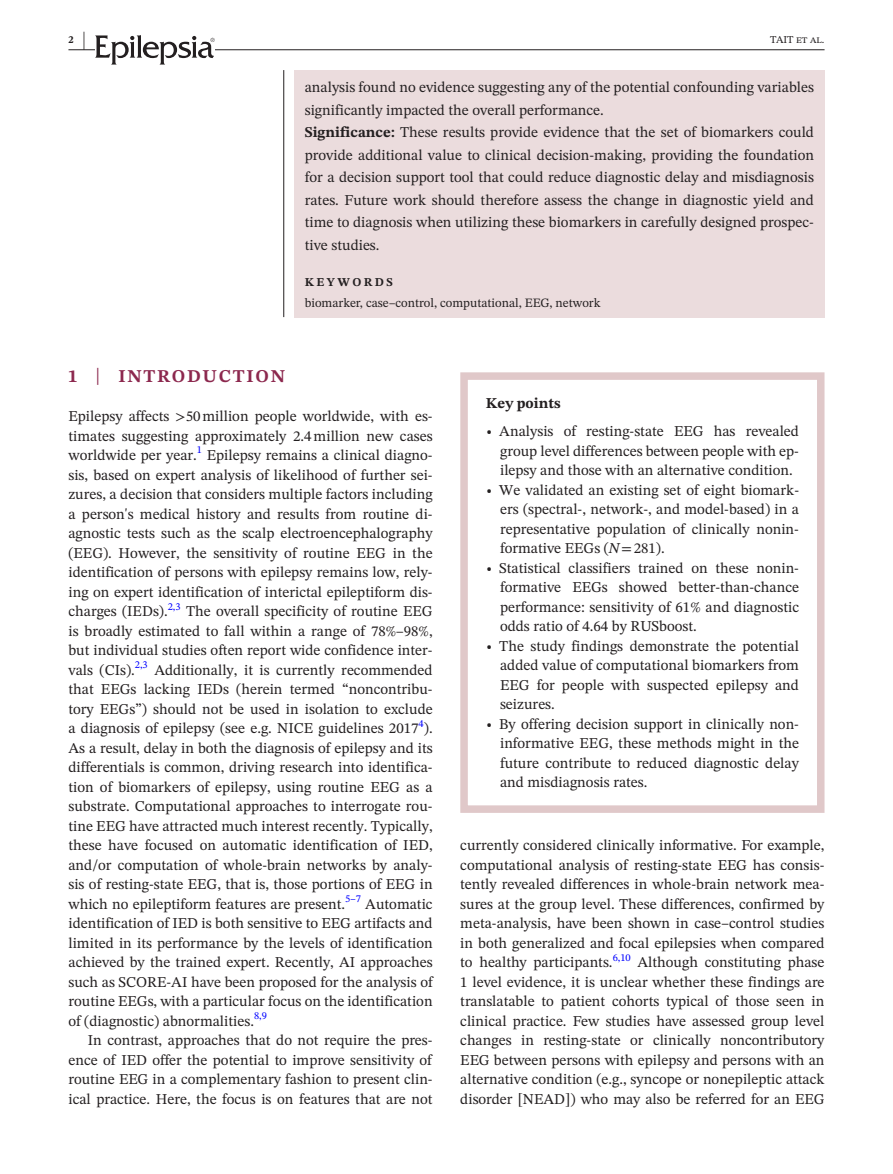
<style>
.page{position:relative;width:893px;height:1174px;background:#fff}
.page>*{position:absolute;margin:0;border:0;box-sizing:border-box;transform-origin:0 0}
.t1{font:700 18px "STIX Two Text";letter-spacing:.1em;color:#8c284e}
.t2{font:15px/19.5px "STIX Two Text";color:#231f20;text-align:justify}
.t3{font:700 15px "STIX Two Text";color:#231f20}
.t4{font:12.75px "STIX Two Text";color:#231f20}
.t5{font:700 12px "STIX Two Text";letter-spacing:.2em;color:#231f20}
.t6{font:10.5px "STIX Two Text";color:#00f}
.t7{font:10.5px "STIX Two Text";color:#231f20}
.t8{font:700 10.5px "STIX Two Text";color:#231f20}
.s1{font-size:21px}
.s2{font-weight:700}
.s3{font-weight:400;font-size:23.7px}
.s4{font-family:"STIX"}
.s5{font-style:italic}
</style>
<div class="page">
<hr style="left:68px;top:49px;width:756px;height:1px;background:#231f20">
<svg style="left:95px;top:35px;width:120px;height:30px"></svg>
<div style="left:294px;top:70px;width:530px;height:247px;background:#ebdcdd"></div>
<hr style="left:283px;top:70px;width:1px;height:247px;background:#231f20">
<div style="left:460px;top:372px;width:364px;height:441px;border:8px solid #e0c8c9"></div>
<p class="t8" style="left:68px;top:32px;width:18px">2 <span class="s1">|</span></p>
<p class="t7" style="left:770px;top:32px;width:56px">TAIT et al.</p>
<p class="t2" style="left:305px;top:76px;width:511px;line-height:22.5px;text-align:left">analysis found no evidence suggesting any of the potential confounding variables significantly impacted the overall performance.<br><span class="s2">Significance:</span> These results provide evidence that the set of biomarkers could provide additional value to clinical decision-making, providing the foundation for a decision support tool that could reduce diagnostic delay and misdiagnosis rates. Future work should therefore assess the change in diagnostic yield and time to diagnosis when utilizing these biomarkers in carefully designed prospec&shy;tive studies.</p>
<p class="t5" style="left:305px;top:273px;width:90px">KEYWORDS</p>
<p class="t4" style="left:305px;top:293px;width:297px">biomarker, case–control, computational, EEG, network</p>
<p class="t1" style="left:68px;top:363px;width:218px">1 <span class="s3">|</span> INTRODUCTION</p>
<p class="t2" style="left:68px;top:406px;width:366px">Epilepsy affects <span class="s4">&gt;</span>50million people worldwide, with es&shy;timates suggesting approximately 2.4million new cases worldwide per year.</p>
<p class="t6" style="left:197px;top:442px;width:7px">1</p>
<p class="t2" style="left:68px;top:445px;width:366px;text-indent:138px">Epilepsy remains a clinical diagno&shy;sis, based on expert analysis of likelihood of further sei&shy;zures, a decision that considers multiple factors including a person's medical history and results from routine di&shy;agnostic tests such as the scalp electroencephalography (EEG). However, the sensitivity of routine EEG in the identification of persons with epilepsy remains low, rely&shy;ing on expert identification of interictal epileptiform dis&shy;charges (IEDs).</p>
<p class="t6" style="left:168px;top:598px;width:14px">2,3</p>
<p class="t2" style="left:68px;top:601px;width:366px;text-indent:118px">The overall specificity of routine EEG is broadly estimated to fall within a range of 78%–98%, but individual studies often report wide confidence inter&shy;vals (CIs).</p>
<p class="t6" style="left:135px;top:657px;width:14px">2,3</p>
<p class="t2" style="left:68px;top:660px;width:366px;text-indent:86px">Additionally, it is currently recommended that EEGs lacking IEDs (herein termed “noncontribu&shy;tory EEGs”) should not be used in isolation to exclude a diagnosis of epilepsy (see e.g. NICE guidelines 2017 ).</p>
<p class="t6" style="left:419px;top:715px;width:7px">4</p>
<p class="t2" style="left:68px;top:738px;width:366px">As a result, delay in both the diagnosis of epilepsy and its differentials is common, driving research into identifica&shy;tion of biomarkers of epilepsy, using routine EEG as a substrate. Computational approaches to interrogate rou&shy;tine EEG have attracted much interest recently. Typically, these have focused on automatic identification of IED, and/or computation of whole-brain networks by analy&shy;sis of resting-state EEG, that is, those portions of EEG in which no epileptiform features are present.</p>
<p class="t6" style="left:345px;top:891px;width:17px">5–7</p>
<p class="t2" style="left:68px;top:894px;width:366px;text-indent:297px">Automatic identification of IED is both sensitive to EEG artifacts and limited in its performance by the levels of identification achieved by the trained expert. Recently, AI approaches such as SCORE-AI have been proposed for the analysis of routine EEGs, with a particular focus on the identification of (diagnostic) abnormalities.</p>
<p class="t6" style="left:254px;top:1008px;width:14px">8,9</p>
<p class="t2" style="left:68px;top:1030px;width:366px;text-indent:20px">In contrast, approaches that do not require the pres&shy;ence of IED offer the potential to improve sensitivity of routine EEG in a complementary fashion to present clin&shy;ical practice. Here, the focus is on features that are not</p>
<p class="t3" style="left:486px;top:392px;width:76px">Key points</p>
<p class="t2" style="left:500px;top:421px;width:300px;text-indent:-14px">• Analysis of resting-state EEG has revealed group level differences between people with ep&shy;ilepsy and those with an alternative condition.</p>
<p class="t2" style="left:500px;top:480px;width:300px;text-indent:-14px">• We validated an existing set of eight biomark&shy;ers (spectral-, network-, and model-based) in a representative population of clinically nonin&shy;formative EEGs (<span class="s5">N</span><span class="s4">=</span>281).</p>
<p class="t2" style="left:500px;top:558px;width:300px;text-indent:-14px">• Statistical classifiers trained on these nonin&shy;formative EEGs showed better-than-chance performance: sensitivity of 61% and diagnostic odds ratio of 4.64 by RUSboost.</p>
<p class="t2" style="left:500px;top:636px;width:300px;text-indent:-14px">• The study findings demonstrate the potential added value of computational biomarkers from EEG for people with suspected epilepsy and seizures.</p>
<p class="t2" style="left:500px;top:714px;width:300px;text-indent:-14px">• By offering decision support in clinically non&shy;informative EEG, these methods might in the future contribute to reduced diagnostic delay and misdiagnosis rates.</p>
<p class="t2" style="left:460px;top:835px;width:366px">currently considered clinically informative. For example, computational analysis of resting-state EEG has consis&shy;tently revealed differences in whole-brain network mea&shy;sures at the group level. These differences, confirmed by meta-analysis, have been shown in case–control studies in both generalized and focal epilepsies when compared to healthy participants.</p>
<p class="t6" style="left:613px;top:949px;width:20px">6,10</p>
<p class="t2" style="left:460px;top:952px;width:366px;text-indent:177px">Although constituting phase 1 level evidence, it is unclear whether these findings are translatable to patient cohorts typical of those seen in clinical practice. Few studies have assessed group level changes in resting-state or clinically noncontributory EEG between persons with epilepsy and persons with an alternative condition (e.g., syncope or nonepileptic attack disorder [NEAD]) who may also be referred for an EEG</p>
</div>
